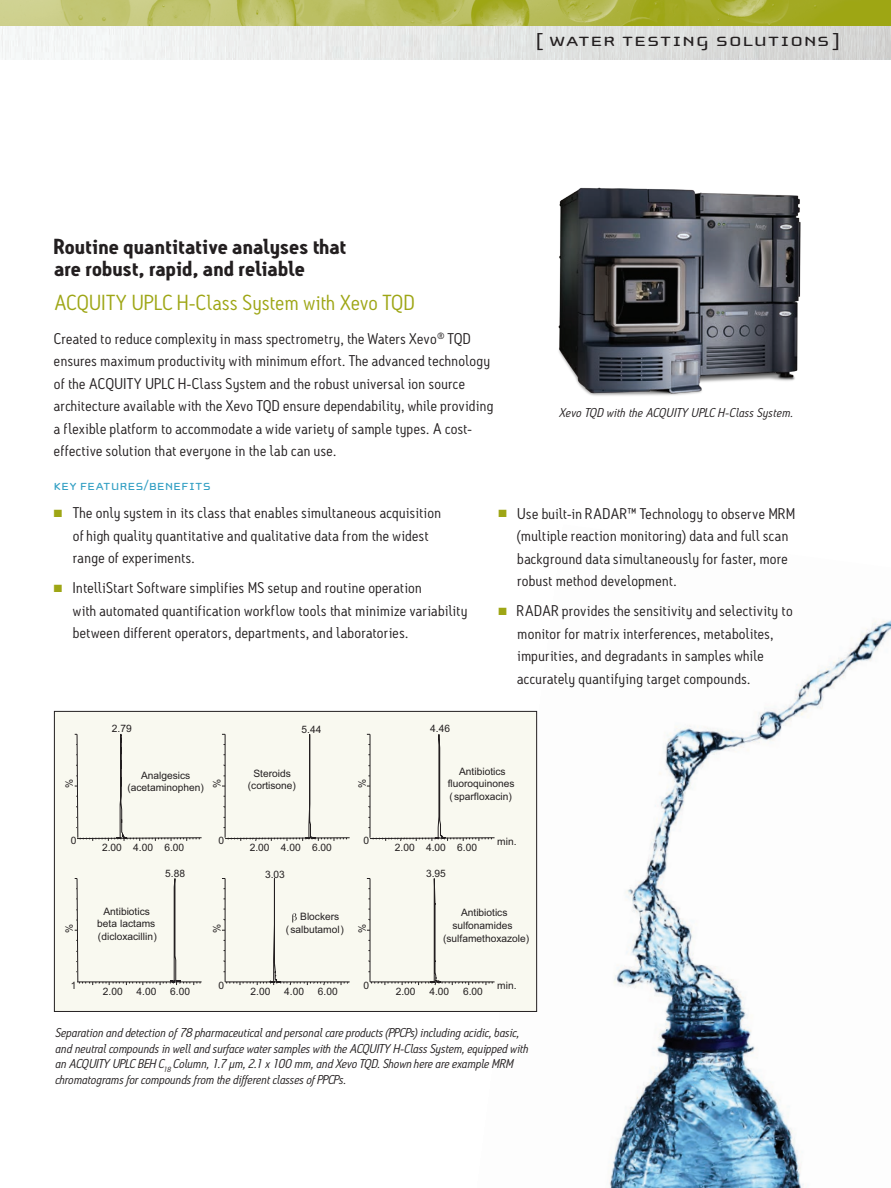
<style>
.page{position:relative;width:891px;height:1188px;background:#fff}
.page>*{position:absolute;margin:0;border:0;box-sizing:border-box;transform-origin:0 0}
.t1{font:700 21px/22.5px "Antitled OT";letter-spacing:.005em;color:#231f20;scale:1.05 1}
.t2{font:21px "Antitled OT";letter-spacing:.02em;color:#9ea615;scale:1.05 1}
.t3{font:19.5px "Cholla Unicase";letter-spacing:.05em;color:#231f20;scale:1.25 1}
.t4{font:15px/22.5px "Antitled OT";letter-spacing:.02em;color:#231f20;scale:1.05 1}
.t5{font:15px "Cholla Unicase OT";letter-spacing:.045em;color:#34a0c4;scale:1.05 1}
.t6{font:italic 12.3px/15.8px "Antitled OT";letter-spacing:.005em;color:#231f20;scale:1.05 1}
.t7{font:10.5px "Zapf Dingbats ITC";color:#9ea615;scale:1.05 1}
.t8{font:10.2px/12.6px "Arial";color:#231f20;text-align:center}
.s1{color:#9ea615}
</style>
<div class="page">
<img style="left:0;top:0;width:891px;height:59px">
<img style="left:0;top:25px;width:1px;height:34px">
<img style="left:475px;top:620px;width:416px;height:568px">
<img style="left:558px;top:187px;width:243px;height:209px">
<div style="left:54px;top:711px;width:483px;height:300px;background:#f9f9f0"></div>
<svg style="left:222px;top:734px;width:128px;height:107px"></svg>
<hr style="left:225px;top:982px;width:125px;height:1px;background:#231f20">
<svg style="left:222px;top:878px;width:127px;height:108px"></svg>
<svg style="left:74px;top:734px;width:128px;height:107px"></svg>
<svg style="left:366px;top:733px;width:129px;height:108px"></svg>
<hr style="left:77px;top:982px;width:125px;height:1px;background:#231f20">
<svg style="left:75px;top:878px;width:126px;height:107px"></svg>
<hr style="left:370px;top:982px;width:125px;height:1px;background:#231f20">
<svg style="left:366px;top:878px;width:127px;height:108px"></svg>
<div style="left:54px;top:711px;width:483px;height:301px;border:1px solid #231f20"></div>
<h2 class="t3" style="left:536px;top:31px;width:245px">[ WATER TESTING SOLUTIONS ]</h2>
<h1 class="t1" style="left:54px;top:235px;width:280px">Routine quantitative analyses that are robust, rapid, and reliable</h1>
<h1 class="t2" style="left:54px;top:290px;width:345px">ACQUITY UPLC H-Class System with Xevo TQD</h1>
<p class="t4" style="left:54px;top:327px;width:420px">Created to reduce complexity in mass spectrometry, the Waters Xevo<sup>®</sup> TQD ensures maximum productivity with minimum effort. The advanced technology of the ACQUITY UPLC H-Class System and the robust universal ion source architecture available with the Xevo TQD ensure dependability, while providing a flexible platform to accommodate a wide variety of sample types. A cost&shy;effective solution that everyone in the lab can use.</p>
<p class="t5" style="left:54px;top:477px;width:151px">KEY FEATURES/BENEFITS</p>
<p class="t4" style="left:73px;top:502px;width:352px;text-indent:-19px"><span class="s1">■</span> The only system in its class that enables simultaneous acquisition of high quality quantitative and qualitative data from the widest range of experiments.</p>
<p class="t4" style="left:73px;top:577px;width:377px;text-indent:-19px"><span class="s1">■</span> IntelliStart Software simplifies MS setup and routine operation<br>with automated quantification workflow tools that minimize variability between different operators, departments, and laboratories.</p>
<p class="t6" style="left:560px;top:404px;width:224px">Xevo TQD with the ACQUITY UPLC H-Class System.</p>
<p class="t4" style="left:517px;top:502px;width:266px;text-indent:-19px"><span class="s1">■</span> Use built-in RADAR™ Technology to observe MRM (multiple reaction monitoring) data and full scan background data simultaneously for faster, more robust method development.</p>
<p class="t7" style="left:507px;top:606px;width:4px">■</p>
<p class="t4" style="left:517px;top:600px;width:264px;text-indent:-19px"><span class="s1">■</span> RADAR provides the sensitivity and selectivity to monitor for matrix interferences, metabolites, impurities, and degradants in samples while accurately quantifying target compounds.</p>
<p class="t8" style="left:63px;top:788px;width:11px;rotate:-90deg">%</p>
<p class="t8" style="left:112px;top:722px;width:21px">2.79</p>
<p class="t8" style="left:127px;top:769px;width:78px">Analgesics (acetaminophen)</p>
<p class="t8" style="left:211px;top:788px;width:11px;rotate:-90deg">%</p>
<p class="t8" style="left:302px;top:723px;width:21px">5.44</p>
<p class="t8" style="left:248px;top:767px;width:50px">Steroids (cortisone)</p>
<p class="t8" style="left:356px;top:788px;width:11px;rotate:-90deg">%</p>
<p class="t8" style="left:430px;top:722px;width:21px">4.46</p>
<p class="t8" style="left:448px;top:765px;width:68px">Antibiotics fluoroquinones (sparfloxacin)</p>
<p class="t8" style="left:71px;top:835px;width:7px">0</p>
<p class="t8" style="left:102px;top:841px;width:84px">2.00 4.00 6.00</p>
<p class="t8" style="left:218px;top:835px;width:7px">0</p>
<p class="t8" style="left:250px;top:841px;width:84px">2.00 4.00 6.00</p>
<p class="t8" style="left:364px;top:835px;width:7px">0</p>
<p class="t8" style="left:395px;top:841px;width:84px">2.00 4.00 6.00</p>
<p class="t8" style="left:497px;top:835px;width:21px">min.</p>
<p class="t8" style="left:165px;top:867px;width:21px">5.88</p>
<p class="t8" style="left:265px;top:868px;width:21px">3.03</p>
<p class="t8" style="left:426px;top:867px;width:21px">3.95</p>
<p class="t8" style="left:63px;top:933px;width:11px;rotate:-90deg">%</p>
<p class="t8" style="left:97px;top:905px;width:61px">Antibiotics beta lactams (dicloxacillin)</p>
<p class="t8" style="left:211px;top:933px;width:11px;rotate:-90deg">%</p>
<p class="t8" style="left:286px;top:911px;width:60px;text-align:left;text-indent:15px">Blockers (salbutamol)</p>
<p class="t8" style="left:356px;top:933px;width:11px;rotate:-90deg">%</p>
<p class="t8" style="left:461px;top:907px;width:48px">Antibiotics</p>
<p class="t8" style="left:452px;top:919px;width:62px">sulfonamides</p>
<p class="t8" style="left:443px;top:932px;width:88px">(sulfamethoxazole)</p>
<p class="t8" style="left:71px;top:979px;width:7px">1</p>
<p class="t8" style="left:103px;top:985px;width:21px">2.00</p>
<p class="t8" style="left:137px;top:985px;width:21px">4.00</p>
<p class="t8" style="left:170px;top:985px;width:21px">6.00</p>
<p class="t8" style="left:218px;top:979px;width:7px">0</p>
<p class="t8" style="left:251px;top:985px;width:21px">2.00</p>
<p class="t8" style="left:284px;top:985px;width:21px">4.00</p>
<p class="t8" style="left:318px;top:985px;width:21px">6.00</p>
<p class="t8" style="left:364px;top:979px;width:7px">0</p>
<p class="t8" style="left:396px;top:985px;width:21px">2.00</p>
<p class="t8" style="left:429px;top:985px;width:21px">4.00</p>
<p class="t8" style="left:463px;top:985px;width:21px">6.00</p>
<p class="t8" style="left:497px;top:979px;width:21px">min.</p>
<p class="t8" style="left:184px;top:1026px;width:21px">6.07</p>
<p class="t8" style="left:472px;top:1023px;width:21px">6.47</p>
<p class="t6" style="left:55px;top:1024px;width:452px">Separation and detection of 78 pharmaceutical and personal care products (PPCPs) including acidic, basic, and neutral compounds in well and surface water samples with the ACQUITY H-Class System, equipped with an ACQUITY UPLC BEH C<sub>18</sub> Column, 1.7 µm, 2.1 x 100 mm, and Xevo TQD. Shown here are example MRM chromatograms for compounds from the different classes of PPCPs.</p>
<p class="t8" style="left:298px;top:1026px;width:21px">4.87</p>
<p class="t8" style="left:92px;top:1069px;width:67px">Antipsychotics</p>
<p class="t8" style="left:240px;top:1073px;width:54px">Anesthetics</p>
<p class="t8" style="left:211px;top:1092px;width:11px;rotate:-90deg">%</p>
<p class="t8" style="left:63px;top:1092px;width:11px;rotate:-90deg">%</p>
</div>
